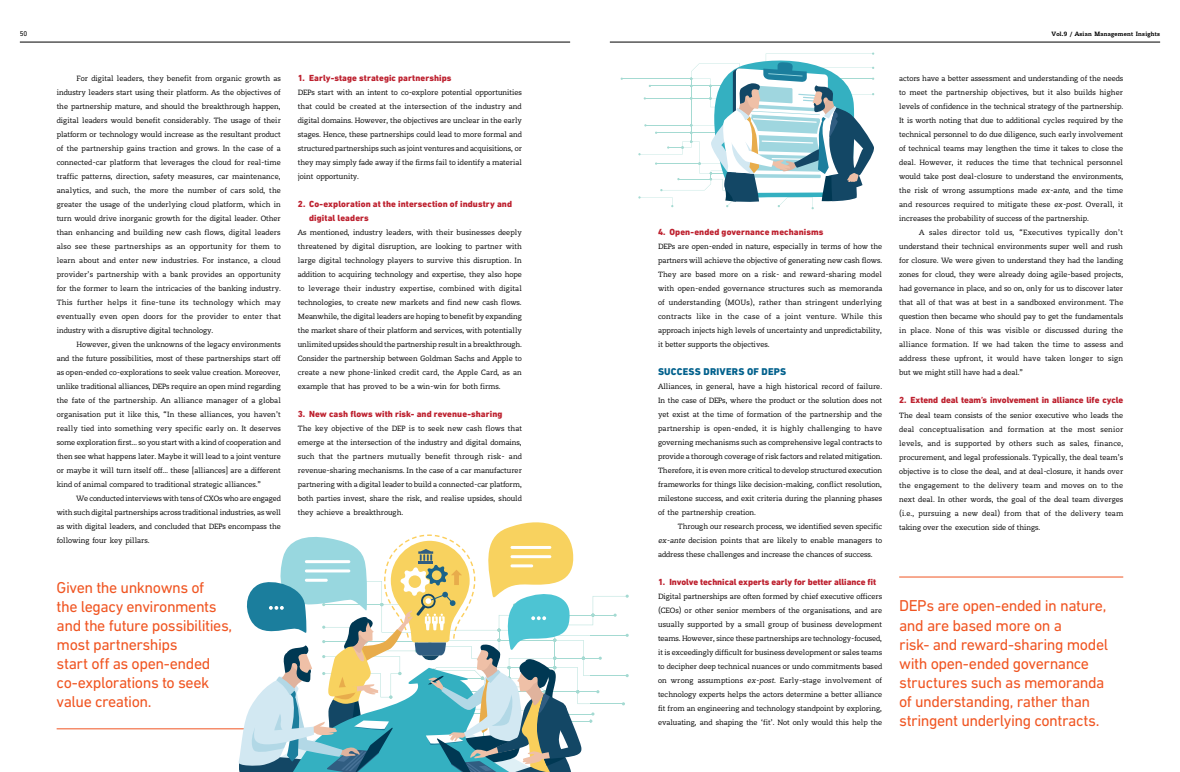
<style>
.page{position:relative;width:1180px;height:772px;background:#fff}
.page>*{position:absolute;margin:0;border:0;box-sizing:border-box;transform-origin:0 0}
.t1{font:16px/19px "DIN Next LT Pro";letter-spacing:-.03em;color:#f05522}
.t2{font:800 10px "DIN Next LT Pro";letter-spacing:.02em;color:#00608c}
.t3{font:9px/14px "Sabel";letter-spacing:-.005em;color:#000;text-align:justify}
.t4{font:800 9px/14px "DIN Next LT Pro";letter-spacing:.01em;color:#bd202e}
.t5{font:800 9px "DIN Next LT Pro";letter-spacing:-.01em;color:#bd202e}
.t6{font:800 7px "Sabel";letter-spacing:.03em;color:#000}
.t7{font:7px "DIN Next LT Pro";color:#000}
.s1{font-style:italic}
</style>
<div class="page">
<hr style="left:57px;top:728px;width:204px;height:1px;background:#f05522">
<svg style="left:234px;top:522px;width:394px;height:249px"></svg>
<hr style="left:621px;top:78px;width:70px;height:1px;background:#a4dad2">
<svg style="left:638px;top:52px;width:236px;height:158px"></svg>
<hr style="left:899px;top:576px;width:224px;height:1px;background:#f05522">
<hr style="left:609px;top:42px;width:550px;height:1px;background:#000">
<hr style="left:20px;top:42px;width:550px;height:1px;background:#000">
<p class="t7" style="left:20px;top:29px;width:9px">50</p>
<p class="t6" style="left:1051px;top:29px;width:110px">Vol.9 / Asian Management Insights</p>
<p class="t3" style="left:57px;top:71px;width:226px;text-indent:20px">For digital leaders, they benefit from organic growth as industry leaders start using their platform. As the objectives of the partnership mature, and should the breakthrough happen, digital leaders would benefit considerably. The usage of their platform or technology would increase as the resultant product of the partnership gains traction and grows. In the case of a connected-car platform that leverages the cloud for real-time traffic patterns, direction, safety measures, car maintenance, analytics, and such, the more the number of cars sold, the greater the usage of the underlying cloud platform, which in turn would drive inorganic growth for the digital leader. Other than enhancing and building new cash flows, digital leaders also see these partnerships as an opportunity for them to learn about and enter new industries. For instance, a cloud provider’s partnership with a bank provides an opportunity for the former to learn the intricacies of the banking industry.<br>This further helps it fine-tune its technology which may eventually even open doors for the provider to enter that industry with a disruptive digital technology.</p>
<p class="t3" style="left:57px;top:337px;width:226px;text-indent:20px">However, given the unknowns of the legacy environments and the future possibilities, most of these partnerships start off as open-ended co-explorations to seek value creation. Moreover, unlike traditional alliances, DEPs require an open mind regarding the fate of the partnership. An alliance manager of a global organisation put it like this, “In these alliances, you haven’t really tied into something very specific early on. It deserves some exploration first… so you start with a kind of cooperation and then see what happens later. Maybe it will lead to a joint venture or maybe it will turn itself off… these [alliances] are a different kind of animal compared to traditional strategic alliances.”</p>
<p class="t3" style="left:57px;top:491px;width:226px;text-indent:20px">We conducted interviews with tens of CXOs who are engaged with such digital partnerships across traditional industries, as well as with digital leaders, and concluded that DEPs encompass the following four key pillars.</p>
<h1 class="t1" style="left:57px;top:577px;width:177px">Given the unknowns of<br>the legacy environments and the future possibilities, most partnerships<br>start off as open-ended co-explorations to seek value creation.</h1>
<p class="t4" style="left:298px;top:70px;width:155px">1. Early-stage strategic partnerships</p>
<p class="t3" style="left:298px;top:85px;width:225px">DEPs start with an intent to co-explore potential opportunities that could be created at the intersection of the industry and digital domains. However, the objectives are unclear in the early stages. Hence, these partnerships could lead to more formal and structured partnerships such as joint ventures and acquisitions, or they may simply fade away if the firms fail to identify a material joint opportunity.</p>
<p class="t4" style="left:309px;top:197px;width:204px;text-indent:-11px">2. Co-exploration at the intersection of industry and digital leaders</p>
<p class="t3" style="left:298px;top:225px;width:226px">As mentioned, industry leaders, with their businesses deeply threatened by digital disruption, are looking to partner with large digital technology players to survive this disruption. In addition to acquiring technology and expertise, they also hope to leverage their industry expertise, combined with digital technologies, to create new markets and find new cash flows.<br>Meanwhile, the digital leaders are hoping to benefit by expanding the market share of their platform and services, with potentially unlimited upsides should the partnership result in a breakthrough.<br>Consider the partnership between Goldman Sachs and Apple to create a new phone-linked credit card, the Apple Card, as an example that has proved to be a win-win for both firms.</p>
<p class="t4" style="left:298px;top:407px;width:206px">3. New cash flows with risk- and revenue-sharing</p>
<p class="t3" style="left:298px;top:421px;width:226px">The key objective of the DEP is to seek new cash flows that emerge at the intersection of the industry and digital domains, such that the partners mutually benefit through risk- and revenue-sharing mechanisms. In the case of a car manufacturer partnering with a digital leader to build a connected-car platform, both parties invest, share the risk, and realise upsides, should they achieve a breakthrough.</p>
<p class="t4" style="left:658px;top:224px;width:167px">4. Open-ended governance mechanisms</p>
<p class="t3" style="left:658px;top:239px;width:226px">DEPs are open-ended in nature, especially in terms of how the partners will achieve the objective of generating new cash flows.<br>They are based more on a risk- and reward-sharing model with open-ended governance structures such as memoranda of understanding (MOUs), rather than stringent underlying contracts like in the case of a joint venture. While this approach injects high levels of uncertainty and unpredictability, it better supports the objectives.</p>
<p class="t2" style="left:658px;top:365px;width:130px">SUCCESS DRIVERS OF DEPS</p>
<p class="t3" style="left:658px;top:379px;width:226px">Alliances, in general, have a high historical record of failure.<br>In the case of DEPs, where the product or the solution does not yet exist at the time of formation of the partnership and the partnership is open-ended, it is highly challenging to have governing mechanisms such as comprehensive legal contracts to provide a thorough coverage of risk factors and related mitigation.<br>Therefore, it is even more critical to develop structured execution frameworks for things like decision-making, conflict resolution, milestone success, and exit criteria during the planning phases of the partnership creation.</p>
<p class="t3" style="left:658px;top:519px;width:225px;text-indent:20px">Through our research process, we identified seven specific <span class="s1">ex-ante</span> decision points that are likely to enable managers to address these challenges and increase the chances of success.</p>
<p class="t4" style="left:658px;top:574px;width:219px">1. Involve technical experts early for better alliance fit</p>
<p class="t3" style="left:658px;top:589px;width:225px">Digital partnerships are often formed by chief executive officers (CEOs) or other senior members of the organisations, and are usually supported by a small group of business development teams. However, since these partnerships are technology-focused, it is exceedingly difficult for business development or sales teams to decipher deep technical nuances or undo commitments based on wrong assumptions <span class="s1">ex-post</span>. Early-stage involvement of technology experts helps the actors determine a better alliance fit from an engineering and technology standpoint by exploring, evaluating, and shaping the ‘fit’. Not only would this help the</p>
<p class="t3" style="left:899px;top:72px;width:226px">actors have a better assessment and understanding of the needs to meet the partnership objectives, but it also builds higher levels of confidence in the technical strategy of the partnership.<br>It is worth noting that due to additional cycles required by the technical personnel to do due diligence, such early involvement of technical teams may lengthen the time it takes to close the deal. However, it reduces the time that technical personnel would take post deal-closure to understand the environments, the risk of wrong assumptions made <span class="s1">ex-ante</span>, and the time and resources required to mitigate these <span class="s1">ex-post</span>. Overall, it increases the probability of success of the partnership.</p>
<p class="t3" style="left:899px;top:226px;width:226px;text-indent:20px">A sales director told us, “Executives typically don’t understand their technical environments super well and rush for closure. We were given to understand they had the landing zones for cloud, they were already doing agile-based projects, had governance in place, and so on, only for us to discover later that all of that was at best in a sandboxed environment. The question then became who should pay to get the fundamentals in place. None of this was visible or discussed during the alliance formation. If we had taken the time to assess and address these upfront, it would have taken longer to sign but we might still have had a deal.”</p>
<p class="t5" style="left:899px;top:395px;width:225px">2. Extend deal team’s involvement in alliance life cycle</p>
<p class="t3" style="left:899px;top:408px;width:226px">The deal team consists of the senior executive who leads the deal conceptualisation and formation at the most senior levels, and is supported by others such as sales, finance, procurement, and legal professionals. Typically, the deal team’s objective is to close the deal, and at deal-closure, it hands over the engagement to the delivery team and moves on to the next deal. In other words, the goal of the deal team diverges (i.e., pursuing a new deal) from that of the delivery team taking over the execution side of things.</p>
<h1 class="t1" style="left:899px;top:596px;width:210px">DEPs are open-ended in nature, and are based more on a<br>risk- and reward-sharing model with open-ended governance structures such as memoranda of understanding, rather than stringent underlying contracts.</h1>
</div>
